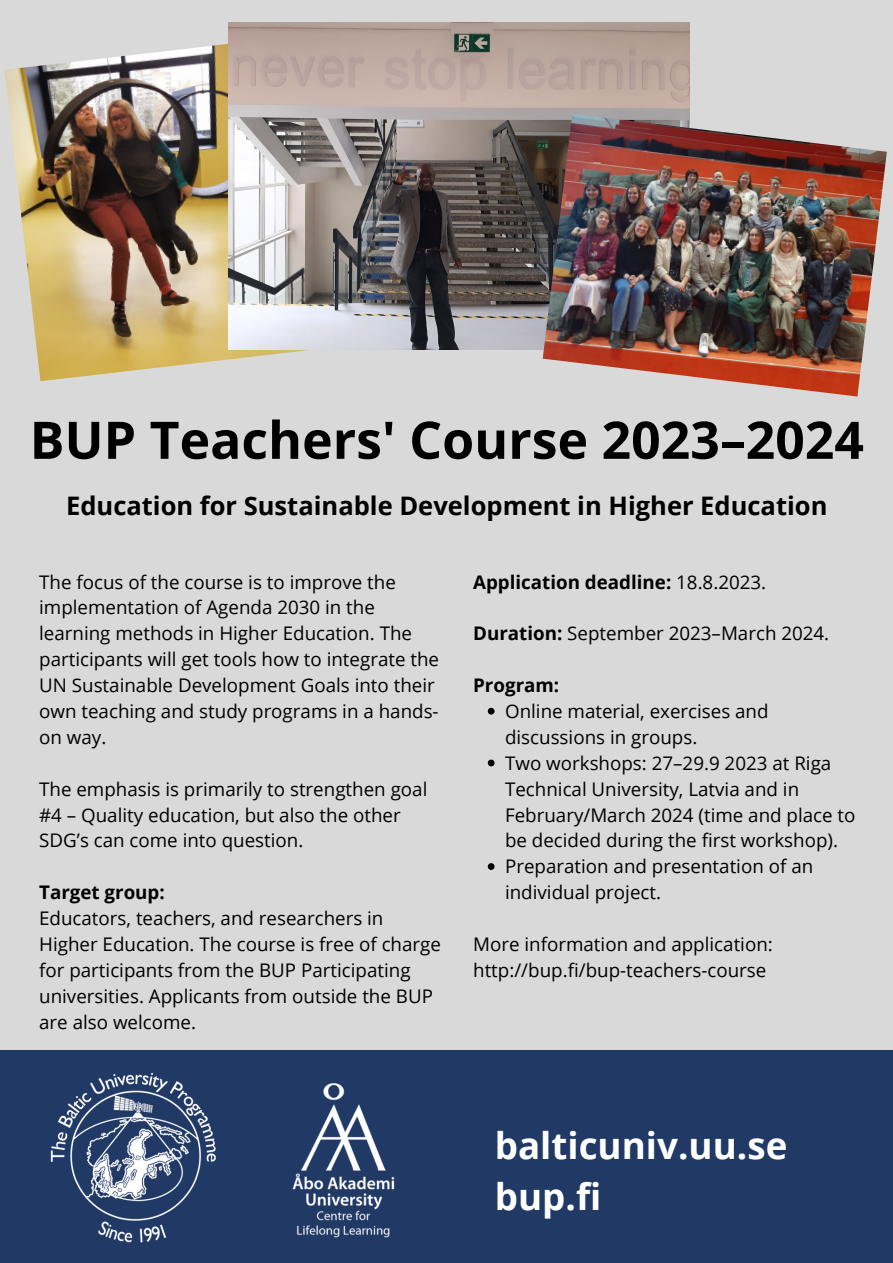
<style>
.page{position:relative;width:893px;height:1263px;background:#d9d9d9}
.page>*{position:absolute;margin:0;border:0;box-sizing:border-box;transform-origin:0 0}
.t1{font:700 51.75px "Open Sans";color:#000}
.t2{font:700 36.75px/51.2px "Open Sans";color:#fff}
.t3{font:700 25.5px "Open Sans";color:#000}
.t4{font:18.75px/25.9px "Open Sans";color:#000}
.t5{font:700 18.75px "Open Sans";color:#000}
.s1{font-weight:400}
.s2{font-weight:700}
</style>
<div class="page">
<div style="left:0;top:1050px;width:892px;height:213px;background:#213965"></div>
<img style="left:50px;top:1073px;width:166px;height:170px">
<img style="left:292px;top:1083px;width:103px;height:155px">
<img style="left:4px;top:44px;width:305px;height:337px">
<img style="left:228px;top:22px;width:461px;height:327px">
<img style="left:543px;top:114px;width:344px;height:282px">
<svg style="left:488px;top:708px;width:6px;height:6px"></svg>
<svg style="left:488px;top:760px;width:6px;height:6px"></svg>
<svg style="left:488px;top:863px;width:6px;height:7px"></svg>
<h1 class="t1" style="left:30px;top:403px;width:835px">BUP Teachers' Course 2023–2024</h1>
<h3 class="t3" style="left:66px;top:488px;width:763px">Education for Sustainable Development in Higher Education</h3>
<p class="t4" style="left:39px;top:568px;width:401px">The focus of the course is to improve the implementation of Agenda 2030 in the learning methods in Higher Education. The participants will get tools how to integrate the UN Sustainable Development Goals into their own teaching and study programs in a hands&shy;on way.</p>
<p class="t4" style="left:39px;top:775px;width:390px">The emphasis is primarily to strengthen goal #4 – Quality education, but also the other<br>SDG’s can come into question.</p>
<p class="t5" style="left:39px;top:879px;width:127px">Target group:</p>
<p class="t4" style="left:39px;top:905px;width:403px">Educators, teachers, and researchers in Higher Education. The course is free of charge for participants from the BUP Participating universities. Applicants from outside the BUP are also welcome.</p>
<p class="t5" style="left:473px;top:568px;width:295px">Application deadline: <span class="s1">18.8.2023.</span></p>
<p class="t4" style="left:473px;top:620px;width:357px"><span class="s2">Duration:</span> September 2023–March 2024.</p>
<p class="t5" style="left:473px;top:672px;width:88px">Program:</p>
<p class="t4" style="left:505px;top:698px;width:352px">Online material, exercises and discussions in groups.<br>Two workshops: 27–29.9 2023 at Riga<br>Technical University, Latvia and in<br>February/March 2024 (time and place to be decided during the first workshop).<br>Preparation and presentation of an individual project.</p>
<p class="t4" style="left:473px;top:931px;width:301px">More information and application: http://bup.fi/bup-teachers-course</p>
<h2 class="t2" style="left:495px;top:1119px;width:294px">balticuniv.uu.se bup.fi</h2>
</div>
